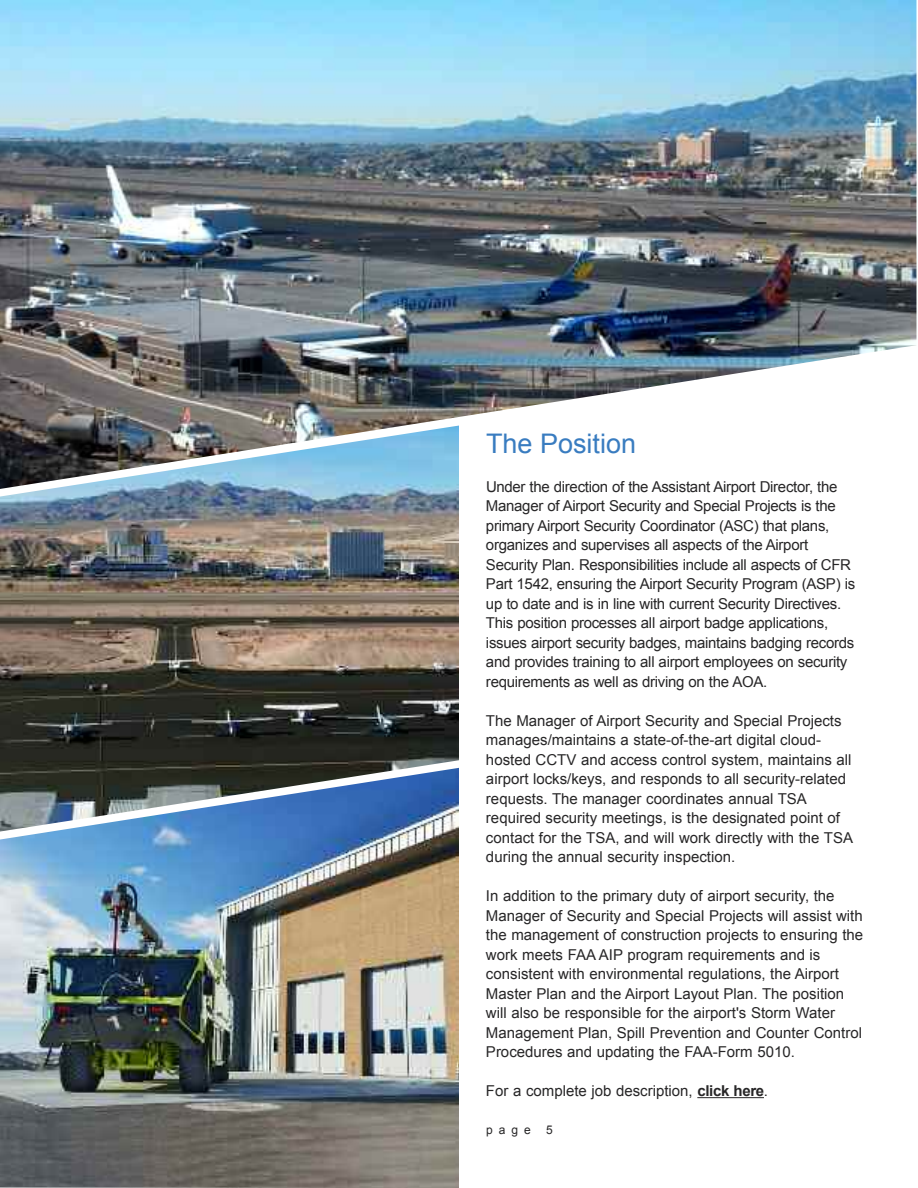
<style>
.page{position:relative;width:918px;height:1188px;background:#fff}
.page>*{position:absolute;margin:0;border:0;box-sizing:border-box;transform-origin:0 0}
.t1{font:27px "Arial";color:#397cc0}
.t2{font:15px/19.5px "Arial";color:#272627}
.t3{font:15px/19.5px "Arial";letter-spacing:-.02em;color:#272627}
.t4{font:12px "Arial";color:#272627}
.s1{font-weight:700}
</style>
<div class="page">
<img style="left:0;top:0;width:916px;height:426px">
<hr style="left:697px;top:1097px;width:67px;height:1px;background:#272627">
<img style="left:0;top:832px;width:459px;height:356px">
<img style="left:0;top:426px;width:459px;height:406px">
<h1 class="t1" style="left:486px;top:429px;width:152px">The Position</h1>
<p class="t3" style="left:486px;top:477px;width:371px">Under the direction of the Assistant Airport Director, the Manager of Airport Security and Special Projects is the primary Airport Security Coordinator (ASC) that plans, organizes and supervises all aspects of the Airport Security Plan. Responsibilities include all aspects of CFR Part 1542, ensuring the Airport Security Program (ASP) is up to date and is in line with current Security Directives.<br>This position processes all airport badge applications, issues airport security badges, maintains badging records and provides training to all airport employees on security requirements as well as driving on the AOA.</p>
<p class="t2" style="left:486px;top:711px;width:369px">The Manager of Airport Security and Special Projects manages/maintains a state-of-the-art digital cloud&shy;hosted CCTV and access control system, maintains all airport locks/keys, and responds to all security-related requests. The manager coordinates annual TSA required security meetings, is the designated point of contact for the TSA, and will work directly with the TSA during the annual security inspection.</p>
<p class="t2" style="left:486px;top:886px;width:379px">In addition to the primary duty of airport security, the Manager of Security and Special Projects will assist with the management of construction projects to ensuring the work meets FAA AIP program requirements and is consistent with environmental regulations, the Airport Master Plan and the Airport Layout Plan. The position will also be responsible for the airport's Storm Water Management Plan, Spill Prevention and Counter Control Procedures and updating the FAA-Form 5010.</p>
<p class="t2" style="left:486px;top:1081px;width:284px">For a complete job description, <span class="s1">click here</span>.</p>
<p class="t4" style="left:486px;top:1123px;width:46px">page</p>
<p class="t4" style="left:546px;top:1123px;width:8px">5</p>
</div>
